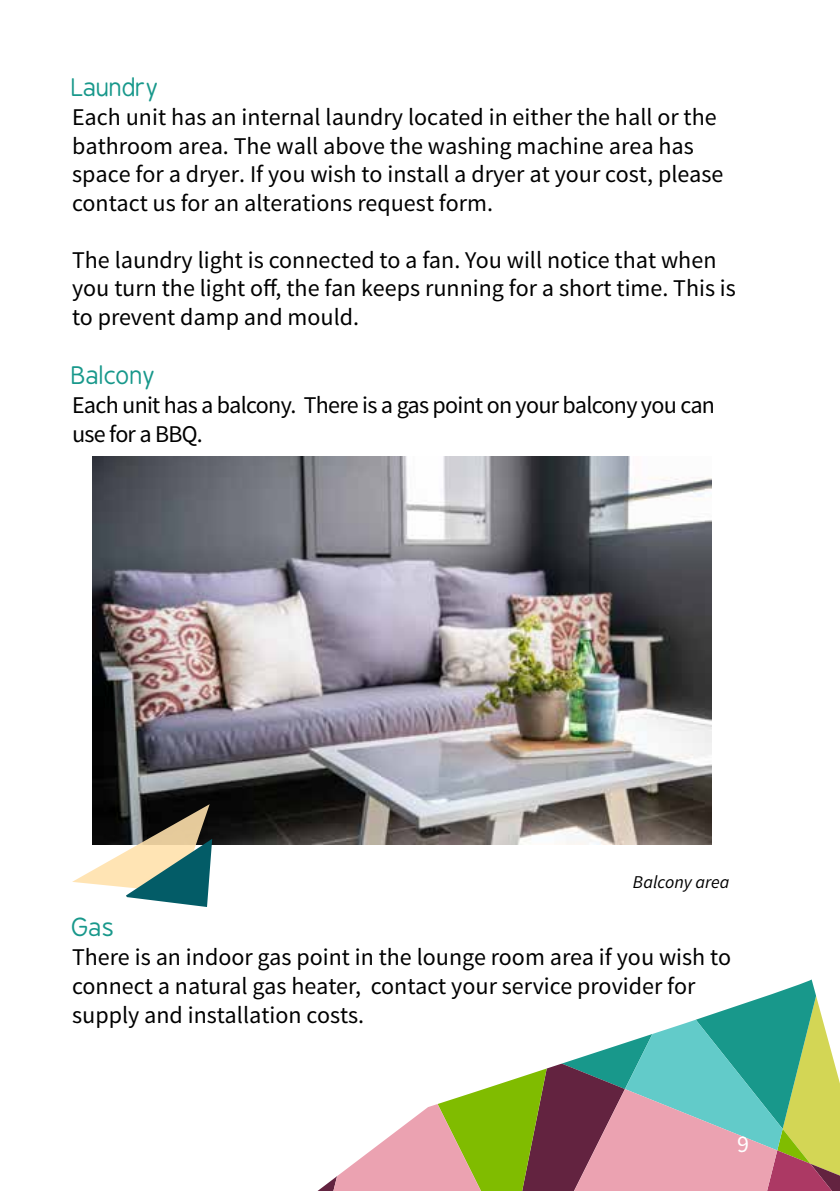
<style>
.page{position:relative;width:840px;height:1191px;background:#fff}
.page>*{position:absolute;margin:0;border:0;box-sizing:border-box;transform-origin:0 0}
.t1{font:24px/28.8px "Source Sans Pro";color:#000}
.t2{font:24px/28.8px "Source Sans Pro";letter-spacing:-.03em;color:#000}
.t3{font:24px "B Preplay";color:#18988b}
.t4{font:24px "Source Sans Pro";color:#fff}
.t5{font:italic 18px "Source Sans Pro";color:#000}
</style>
<div class="page">
<img style="left:93px;top:456px;width:617px;height:388px">
<svg style="left:317px;top:979px;width:522px;height:212px"></svg>
<svg style="left:72px;top:804px;width:140px;height:103px"></svg>
<p class="t3" style="left:72px;top:75px;width:89px">Laundry</p>
<p class="t1" style="left:72px;top:103px;width:652px">Each unit has an internal laundry located in either the hall or the bathroom area. The wall above the washing machine area has space for a dryer. If you wish to install a dryer at your cost, please contact us for an alterations request form.</p>
<p class="t1" style="left:72px;top:246px;width:665px">The laundry light is connected to a fan. You will notice that when you turn the light off, the fan keeps running for a short time. This is to prevent damp and mould.</p>
<p class="t3" style="left:72px;top:363px;width:85px">Balcony</p>
<p class="t2" style="left:72px;top:391px;width:644px">Each unit has a balcony. There is a gas point on your balcony you can use for a BBQ.</p>
<p class="t5" style="left:632px;top:871px;width:98px">Balcony area</p>
<p class="t3" style="left:72px;top:915px;width:44px">Gas</p>
<p class="t1" style="left:72px;top:943px;width:660px">There is an indoor gas point in the lounge room area if you wish to connect a natural gas heater, contact your service provider for supply and installation costs.</p>
<p class="t4" style="left:736px;top:1129px;width:13px">9</p>
</div>
